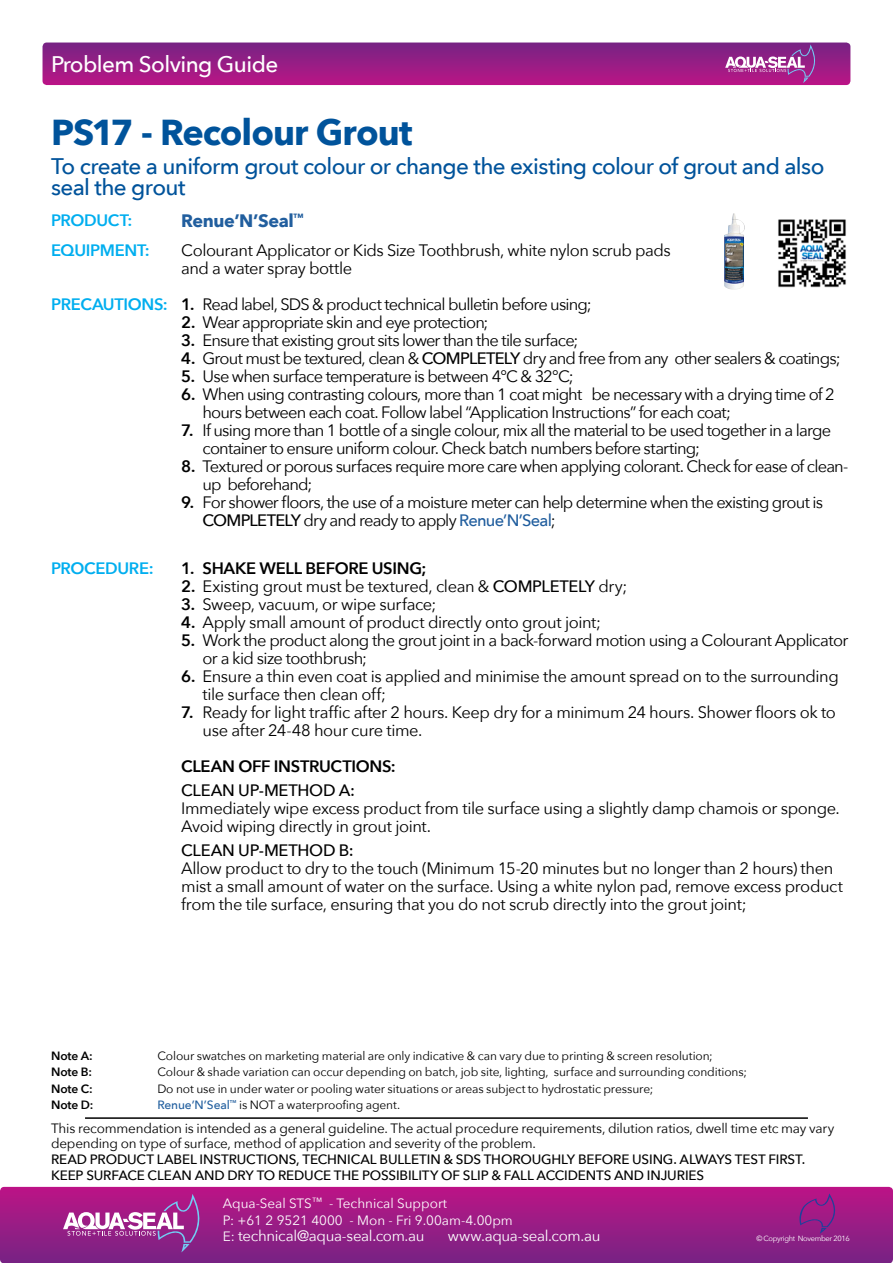
<style>
.page{position:relative;width:893px;height:1263px;background:#fff}
.page>*{position:absolute;margin:0;border:0;box-sizing:border-box;transform-origin:0 0}
.t1{font:700 36px "Avenir Next";letter-spacing:-.03em;color:#00539b}
.t2{font:500 22.5px/21px "Avenir Next";letter-spacing:-.03em;color:#00539b}
.t3{font:500 22.5px "Avenir Next";letter-spacing:-.025em;color:#fff}
.t4{font:700 18px "Avenir Next";letter-spacing:-.025em;color:#215e9e}
.PROCEDURE_1{font:16.5px/18px "Avenir Next";letter-spacing:-.035em;color:#000}
.PROCEDURE_1-2{font:600 16.5px "Avenir Next";letter-spacing:-.02em;color:#000}
.t5{font:600 16.5px "Avenir Next";letter-spacing:-.02em;color:#00aeef}
.PROCEDURE_1-3{font:500 16.5px "Avenir Next";letter-spacing:-.015em;color:#000}
.t6{font:15px "Avenir Next";letter-spacing:-.02em;color:#fff}
.t7{font:13.5px/15px "Avenir Next";letter-spacing:-.015em;color:#000}
.t8{font:500 13.5px "Avenir Next";letter-spacing:-.01em;color:#000}
.t9{font:13.5px "Avenir Next";color:#fff}
.t10{font:12px "Avenir Next";letter-spacing:-.01em;color:#000}
.t11{font:600 12px "Avenir Next";letter-spacing:-.005em;color:#000}
.t12{font:700 10.5px "Avenir Next";color:#215e9e}
.t13{font:7.5px "Avenir Next";letter-spacing:-.045em;color:#fff}
.s1{font-weight:600}
.s2{font-weight:500}
.s3{font-weight:500;color:#215e9e}
.s4{font-size:13.5px}
</style>
<div class="page">
<svg style="left:0;top:1187px;width:893px;height:76px;background:#981b84"></svg>
<svg style="left:63px;top:1194px;width:140px;height:58px;background:#a9449a"></svg>
<svg style="left:799px;top:1193px;width:36px;height:41px"></svg>
<svg style="left:43px;top:43px;width:807px;height:42px;background:#992087"></svg>
<hr style="left:85px;top:1117px;width:723px;height:2px;background:#000">
<img style="left:778px;top:219px;width:68px;height:69px">
<img style="left:724px;top:213px;width:21px;height:77px">
<p class="t3" style="left:51px;top:45px;width:229px">Problem Solving Guide</p>
<p class="t1" style="left:51px;top:101px;width:363px">PS17 - Recolour Grout</p>
<p class="t2" style="left:51px;top:155px;width:775px">To create a uniform grout colour or change the existing colour of grout and also seal the grout</p>
<p class="t4" style="left:181px;top:206px;width:114px">Renue’N’Seal</p>
<p class="t5" style="left:51px;top:206px;width:83px">PRODUCT:</p>
<p class="t12" style="left:293px;top:209px;width:12px">™</p>
<p class="t5" style="left:51px;top:236px;width:100px">EQUIPMENT:</p>
<p class="PROCEDURE_1" style="left:181px;top:240px;width:491px">Colourant Applicator or Kids Size Toothbrush, white nylon scrub pads and a water spray bottle</p>
<p class="t5" style="left:51px;top:291px;width:118px">PRECAUTIONS:</p>
<p class="PROCEDURE_1" style="left:181px;top:295px;width:412px"><span class="s1">1.</span> Read label, SDS &amp; product technical bulletin before using;</p>
<p class="PROCEDURE_1" style="left:181px;top:313px;width:309px"><span class="s1">2.</span> Wear appropriate skin and eye protection;</p>
<p class="PROCEDURE_1" style="left:181px;top:331px;width:399px"><span class="s1">3.</span> Ensure that existing grout sits lower than the tile surface;</p>
<p class="PROCEDURE_1" style="left:181px;top:349px;width:661px"><span class="s1">4.</span> Grout must be textured, clean &amp; <span class="s2">COMPLETELY</span> dry and free from any other sealers &amp; coatings;</p>
<p class="PROCEDURE_1" style="left:181px;top:367px;width:394px"><span class="s1">5.</span> Use when surface temperature is between 4°C &amp; 32°C;</p>
<p class="PROCEDURE_1" style="left:203px;top:385px;width:634px;text-indent:-21px"><span class="s1">6.</span> When using contrasting colours, more than 1 coat might be necessary with a drying time of 2 hours between each coat. Follow label “Application Instructions” for each coat;</p>
<p class="PROCEDURE_1" style="left:203px;top:421px;width:630px;text-indent:-21px"><span class="s1">7.</span> If using more than 1 bottle of a single colour, mix all the material to be used together in a large container to ensure uniform colour. Check batch numbers before starting;</p>
<p class="PROCEDURE_1" style="left:203px;top:457px;width:647px;text-indent:-21px"><span class="s1">8.</span> Textured or porous surfaces require more care when applying colorant. Check for ease of clean&shy;up beforehand;</p>
<p class="PROCEDURE_1" style="left:203px;top:493px;width:622px;text-indent:-21px"><span class="s1">9.</span> For shower floors, the use of a moisture meter can help determine when the existing grout is<br><span class="s2">COMPLETELY</span> dry and ready to apply <span class="s3">Renue’N’Seal</span>;</p>
<p class="t5" style="left:51px;top:554px;width:104px">PROCEDURE:</p>
<p class="PROCEDURE_1-2" style="left:181px;top:554px;width:247px">1. SHAKE WELL BEFORE USING;</p>
<p class="PROCEDURE_1" style="left:181px;top:576px;width:447px"><span class="s1">2.</span> Existing grout must be textured, clean &amp; <span class="s2">COMPLETELY</span> dry;</p>
<p class="PROCEDURE_1" style="left:181px;top:594px;width:257px"><span class="s1">3.</span> Sweep, vacuum, or wipe surface;</p>
<p class="PROCEDURE_1" style="left:181px;top:612px;width:421px"><span class="s1">4.</span> Apply small amount of product directly onto grout joint;</p>
<p class="PROCEDURE_1" style="left:203px;top:630px;width:647px;text-indent:-21px"><span class="s1">5.</span> Work the product along the grout joint in a back-forward motion using a Colourant Applicator or a kid size toothbrush;</p>
<p class="PROCEDURE_1" style="left:203px;top:666px;width:638px;text-indent:-21px"><span class="s1">6.</span> Ensure a thin even coat is applied and minimise the amount spread on to the surrounding tile surface then clean off;</p>
<p class="PROCEDURE_1" style="left:203px;top:702px;width:635px;text-indent:-21px"><span class="s1">7.</span> Ready for light traffic after 2 hours. Keep dry for a minimum 24 hours. Shower floors ok to use after 24-48 hour cure time.</p>
<p class="PROCEDURE_1-2" style="left:181px;top:752px;width:216px">CLEAN OFF INSTRUCTIONS:</p>
<p class="PROCEDURE_1-3" style="left:181px;top:776px;width:175px">CLEAN UP-METHOD A:</p>
<p class="PROCEDURE_1" style="left:181px;top:798px;width:660px">Immediately wipe excess product from tile surface using a slightly damp chamois or sponge.<br>Avoid wiping directly in grout joint.</p>
<p class="PROCEDURE_1-3" style="left:181px;top:836px;width:174px">CLEAN UP-METHOD B:</p>
<p class="PROCEDURE_1" style="left:181px;top:858px;width:663px">Allow product to dry to the touch (Minimum 15-20 minutes but no longer than 2 hours) then mist a small amount of water on the surface. Using a white nylon pad, remove excess product from the tile surface, ensuring that you do not scrub directly into the grout joint;</p>
<p class="t11" style="left:51px;top:1045px;width:43px">Note A:</p>
<p class="t10" style="left:157px;top:1046px;width:557px">Colour swatches on marketing material are only indicative &amp; can vary due to printing &amp; screen resolution;</p>
<p class="t11" style="left:51px;top:1062px;width:42px">Note B:</p>
<p class="t10" style="left:157px;top:1062px;width:591px">Colour &amp; shade variation can occur depending on batch, job site, lighting, surface and surrounding conditions;</p>
<p class="t11" style="left:51px;top:1078px;width:43px">Note C:</p>
<p class="t10" style="left:157px;top:1078px;width:498px">Do not use in under water or pooling water situations or areas subject to hydrostatic pressure;</p>
<p class="t11" style="left:51px;top:1094px;width:44px">Note D:</p>
<p class="t10" style="left:157px;top:1094px;width:244px"><span class="s3">Renue’N’Seal</span><sup>™</sup> is NOT a waterproofing agent.</p>
<p class="t7" style="left:51px;top:1120px;width:785px">This recommendation is intended as a general guideline. The actual procedure requirements, dilution ratios, dwell time etc may vary depending on type of surface, method of application and severity of the problem.</p>
<p class="t8" style="left:51px;top:1147px;width:756px">READ PRODUCT LABEL INSTRUCTIONS, TECHNICAL BULLETIN &amp; SDS THOROUGHLY BEFORE USING. ALWAYS TEST FIRST.</p>
<p class="t8" style="left:51px;top:1164px;width:655px">KEEP SURFACE CLEAN AND DRY TO REDUCE THE POSSIBILITY OF SLIP &amp; FALL ACCIDENTS AND INJURIES</p>
<p class="t9" style="left:223px;top:1192px;width:226px">Aqua-Seal STS<sup>™</sup> - Technical Support</p>
<p class="t9" style="left:223px;top:1208px;width:292px">P: +61 2 9521 4000 - Mon - Fri 9.00am-4.00pm</p>
<p class="t6" style="left:223px;top:1223px;width:203px"><span class="s4">E:</span> technical@aqua-seal.com.au</p>
<p class="t6" style="left:448px;top:1223px;width:154px">www.aqua-seal.com.au</p>
<p class="t13" style="left:756px;top:1232px;width:95px">© Copyright November 2016</p>
</div>
